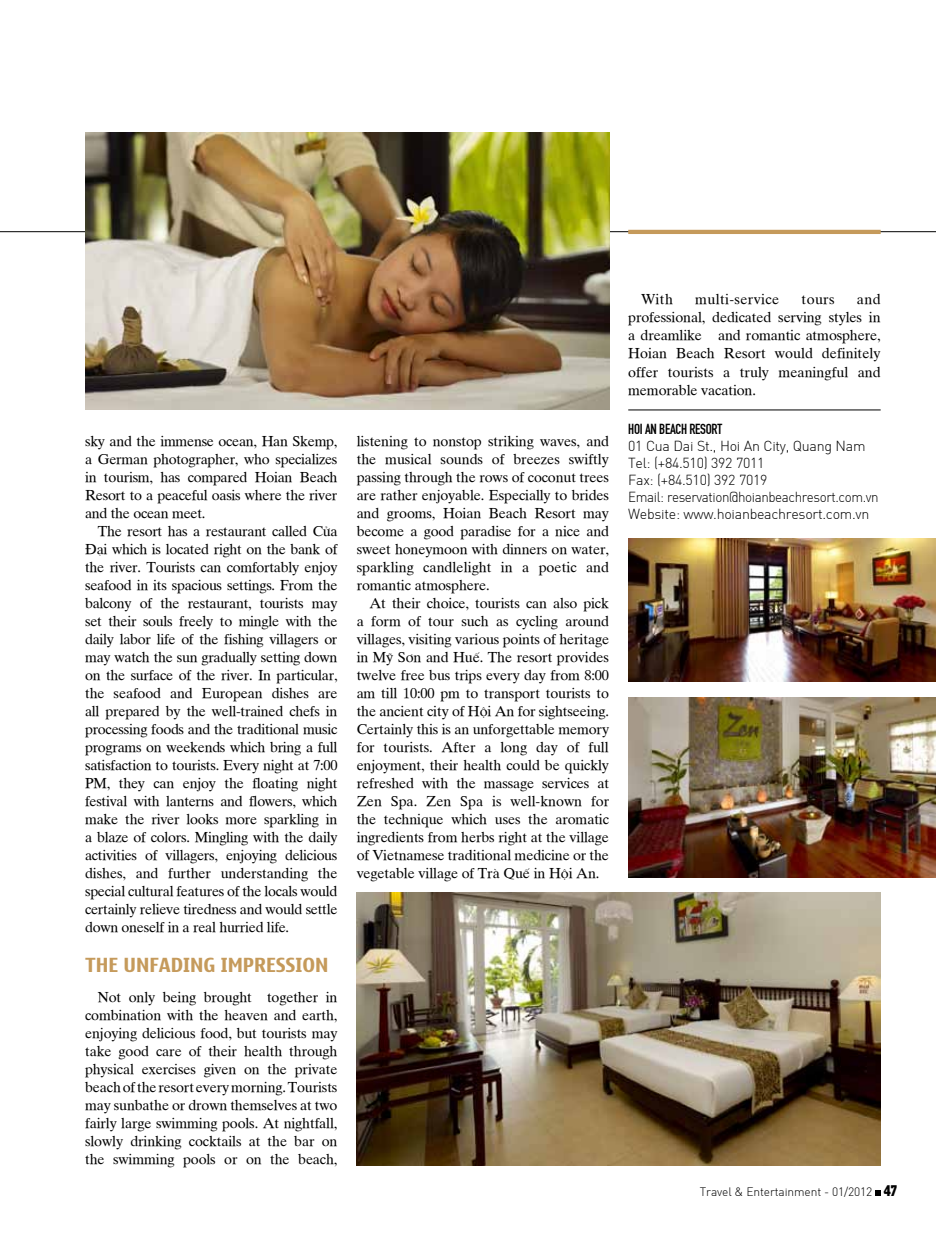
<style>
.page{position:relative;width:936px;height:1234px;background:#fff}
.page>*{position:absolute;margin:0;border:0;box-sizing:border-box;transform-origin:0 0}
.t1{font:700 19.5px "UTM Nokia Standard";color:#c59a5b}
.t2{font:14.25px/18px "SFU Times Ten Roman";letter-spacing:-.01em;color:#000;text-align:justify}
.t3{font:14.25px/17.1px "SFUDIN Light";letter-spacing:-.02em;color:#000}
.t4{font:14.25px "SFUDIN Eng Alt";letter-spacing:-.02em;color:#000}
.t5{font:14.25px "SFU Times Ten Roman";letter-spacing:.025em;color:#000}
.t6{font:12px "SFUDIN Light";letter-spacing:-.01em;color:#000}
.s1{font-family:"SFU Machine";font-size:15px}
</style>
<div class="page">
<svg style="left:875px;top:1190px;width:5px;height:5px"></svg>
<hr style="left:0;top:231px;width:935px;height:1px;background:#000">
<hr style="left:628px;top:230px;width:252px;height:4px;background:#c59a5b">
<hr style="left:628px;top:409px;width:252px;height:1px;background:#000">
<img style="left:356px;top:892px;width:524px;height:273px">
<img style="left:85px;top:133px;width:524px;height:276px">
<img style="left:628px;top:697px;width:307px;height:180px">
<img style="left:628px;top:539px;width:307px;height:142px">
<p class="t2" style="left:85px;top:430px;width:254px">sky and the immense ocean, Han Skemp, a German photographer, who specializes in tourism, has compared Hoian Beach Resort to a peaceful oasis where the river and the ocean meet.</p>
<p class="t2" style="left:85px;top:520px;width:254px;text-indent:13px">The resort has a restaurant called Cửa Đại which is located right on the bank of the river. Tourists can comfortably enjoy seafood in its spacious settings. From the balcony of the restaurant, tourists may set their souls freely to mingle with the daily labor life of the fishing villagers or may watch the sun gradually setting down on the surface of the river. In particular, the seafood and European dishes are all prepared by the well-trained chefs in processing foods and the traditional music programs on weekends which bring a full satisfaction to tourists. Every night at 7:00<br>PM, they can enjoy the floating night festival with lanterns and flowers, which make the river looks more sparkling in a blaze of colors. Mingling with the daily activities of villagers, enjoying delicious dishes, and further understanding the special cultural features of the locals would certainly relieve tiredness and would settle down oneself in a real hurried life.</p>
<h1 class="t1" style="left:85px;top:950px;width:245px">THE UNFADING IMPRESSION</h1>
<p class="t2" style="left:85px;top:986px;width:254px;text-indent:13px">Not only being brought together in combination with the heaven and earth, enjoying delicious food, but tourists may take good care of their health through physical exercises given on the private beach of the resort every morning. Tourists may sunbathe or drown themselves at two fairly large swimming pools. At nightfall, slowly drinking cocktails at the bar on the swimming pools or on the beach,</p>
<p class="t2" style="left:356px;top:430px;width:254px">listening to nonstop striking waves, and the musical sounds of breezes swiftly passing through the rows of coconut trees are rather enjoyable. Especially to brides and grooms, Hoian Beach Resort may become a good paradise for a nice and sweet honeymoon with dinners on water, sparkling candlelight in a poetic and romantic atmosphere.</p>
<p class="t2" style="left:356px;top:592px;width:254px;text-indent:13px">At their choice, tourists can also pick a form of tour such as cycling around villages, visiting various points of heritage in Mỹ Sơn and Huế. The resort provides twelve free bus trips every day from 8:00 am till 10:00 pm to transport tourists to the ancient city of Hội An for sightseeing.<br>Certainly this is an unforgettable memory for tourists. After a long day of full enjoyment, their health could be quickly refreshed with the massage services at Zen Spa. Zen Spa is well-known for the technique which uses the aromatic ingredients from herbs right at the village of Vietnamese traditional medicine or the vegetable village of Trà Quế in Hội An.</p>
<p class="t2" style="left:628px;top:289px;width:254px;text-indent:229px">and professional, dedicated serving styles in a dreamlike and romantic atmosphere, Hoian Beach Resort would definitely offer tourists a truly meaningful and memorable vacation.</p>
<p class="t2" style="left:641px;top:289px;width:33px">With</p>
<p class="t5" style="left:695px;top:288px;width:86px">multi-service</p>
<p class="t2" style="left:801px;top:289px;width:35px">tours</p>
<p class="t4" style="left:628px;top:417px;width:95px">HOI AN BEACH RESORT</p>
<p class="t3" style="left:628px;top:435px;width:252px">01 Cua Dai St., Hoi An City, Quang Nam Tel: (+84.510) 392 7011<br>Fax: (+84.510) 392 7019<br>Email: reservation@hoianbeachresort.com.vn Website: www.hoianbeachresort.com.vn</p>
<p class="t6" style="left:699px;top:1181px;width:199px">Travel &amp; Entertainment - 01/2012 <span class="s1">47</span></p>
</div>
